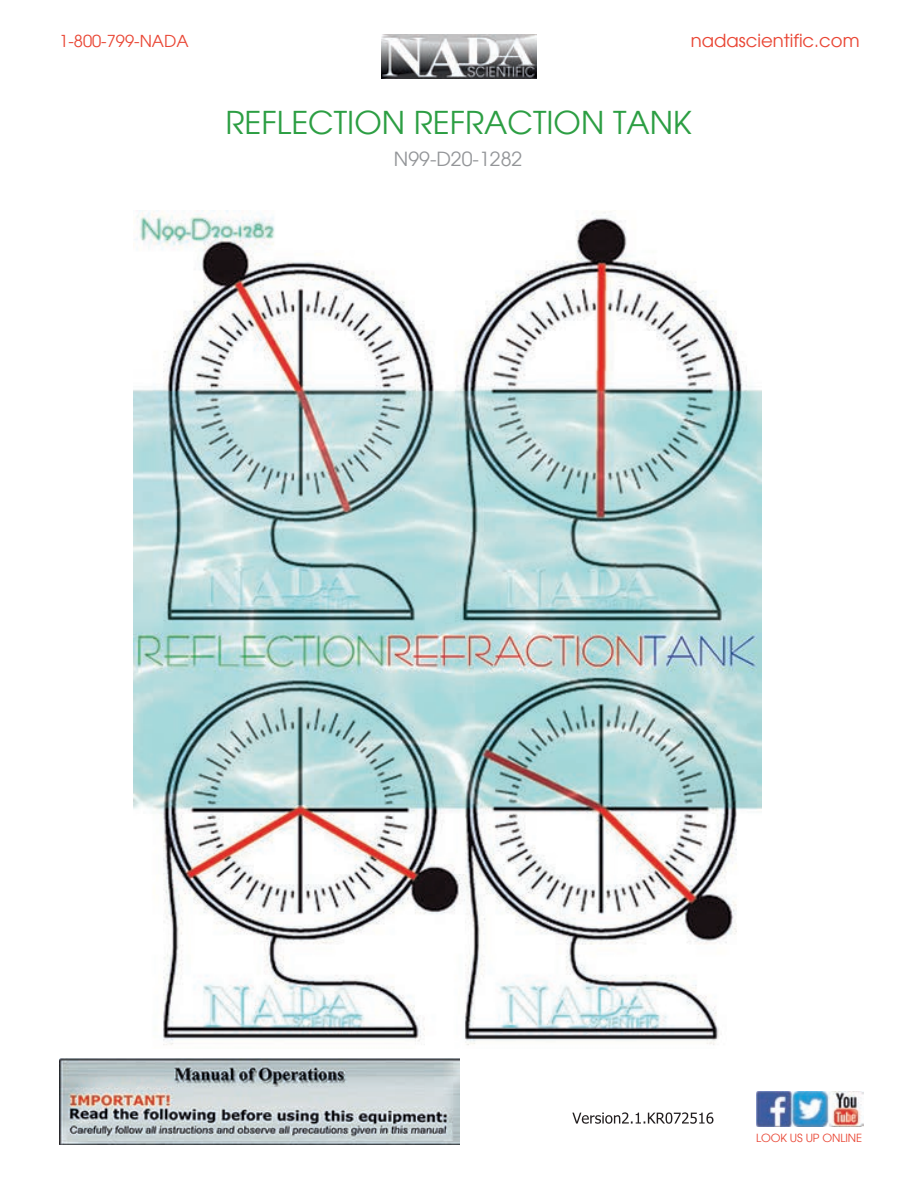
<style>
.page{position:relative;width:918px;height:1188px;background:#fff}
.page>*{position:absolute;margin:0;border:0;box-sizing:border-box;transform-origin:0 0}
.t1{font:31.5px "URW Gothic L";color:#2c9e43}
.t2{font:19.5px "URW Gothic L";color:#939598}
.t3{font:18px "URW Gothic L";color:#e94533}
.t4{font:16.5px "URW Gothic L";color:#e94533}
.t5{font:11.25px "URW Gothic L";letter-spacing:-.01em;color:#e94533}
</style>
<div class="page">
<img style="left:756px;top:1091px;width:108px;height:35px">
<img style="left:381px;top:34px;width:156px;height:45px">
<img style="left:59px;top:1058px;width:400px;height:86px">
<svg style="left:572px;top:1112px;width:142px;height:12px"></svg>
<img style="left:133px;top:211px;width:629px;height:834px">
<p class="t4" style="left:59px;top:31px;width:131px">1-800-799-NADA</p>
<p class="t3" style="left:691px;top:30px;width:170px">nadascientific.com</p>
<p class="t1" style="left:226px;top:104px;width:468px">REFLECTION REFRACTION TANK</p>
<p class="t2" style="left:394px;top:147px;width:130px">N99-D20-1282</p>
<p class="t5" style="left:756px;top:1132px;width:108px">LOOK US UP ONLINE</p>
</div>
